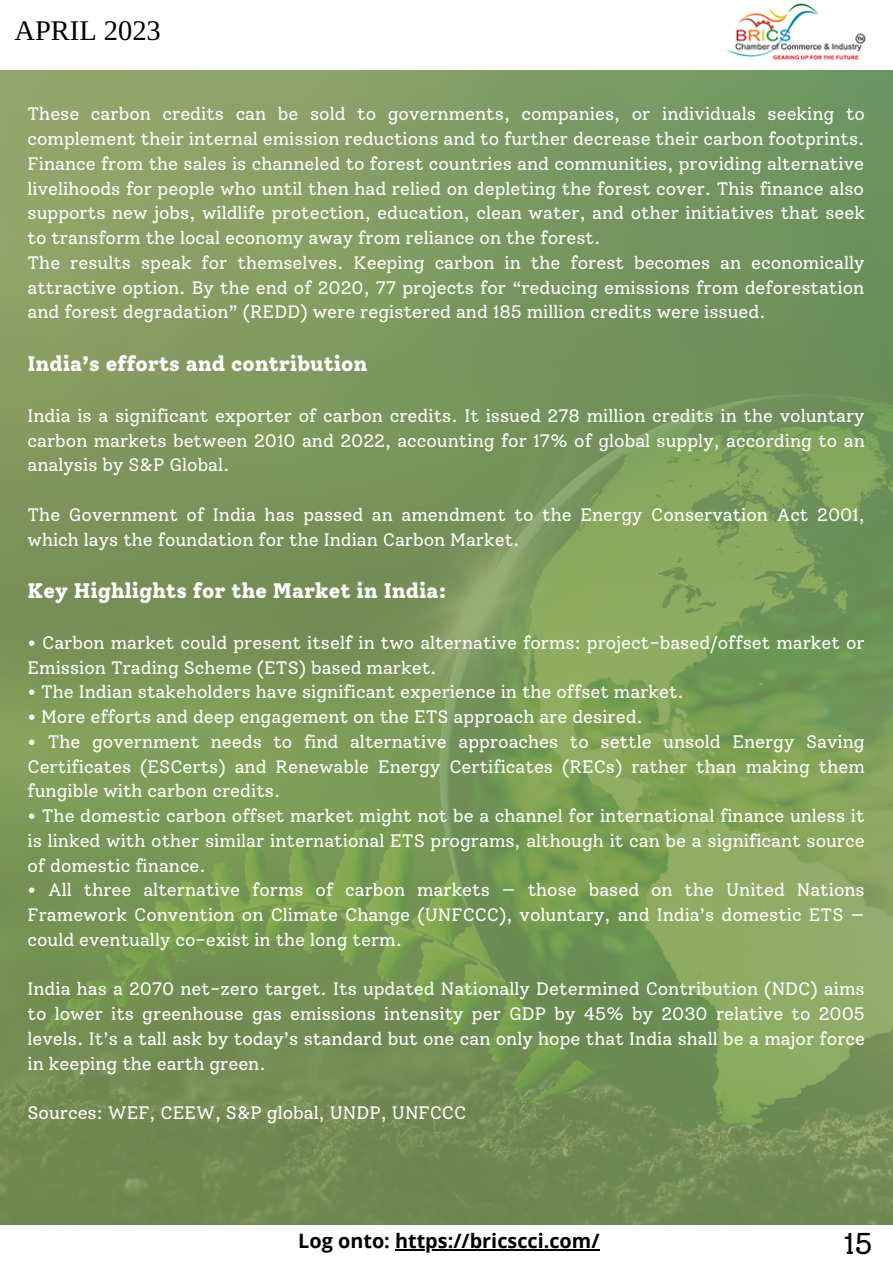
<style>
.page{position:relative;width:893px;height:1264px;background:#fff}
.page>*{position:absolute;margin:0;border:0;box-sizing:border-box;transform-origin:0 0}
.t1{font:30px "Solway";color:#000}
.t2{font:28.5px "Libra Serif Modern";color:#000}
.t3{font:800 21px "Solway";color:#fff}
.t4{font:700 19.8px "Open Sans";color:#000}
.t5{font:18px/24.8px "Solway";color:#fff;text-align:justify}
</style>
<div class="page">
<img style="left:0;top:70px;width:892px;height:1155px">
<img style="left:726px;top:3px;width:139px;height:57px">
<hr style="left:395px;top:1249px;width:204px;height:1px;background:#000">
<h2 class="t2" style="left:14px;top:16px;width:148px">APRIL 2023</h2>
<p class="t5" style="left:28px;top:102px;width:839px;text-align:left">These carbon credits can be sold to governments, companies, or individuals seeking to complement their internal emission reductions and to further decrease their carbon footprints.<br>Finance from the sales is channeled to forest countries and communities, providing alternative livelihoods for people who until then had relied on depleting the forest cover. This finance also supports new jobs, wildlife protection, education, clean water, and other initiatives that seek to transform the local economy away from reliance on the forest.<br>The results speak for themselves. Keeping carbon in the forest becomes an economically attractive option. By the end of 2020, 77 projects for “reducing emissions from deforestation and forest degradation” (REDD) were registered and 185 million credits were issued.</p>
<p class="t3" style="left:28px;top:351px;width:341px">India’s efforts and contribution</p>
<p class="t5" style="left:28px;top:403px;width:838px">India is a significant exporter of carbon credits. It issued 278 million credits in the voluntary carbon markets between 2010 and 2022, accounting for 17% of global supply, according to an analysis by S&amp;P Global.</p>
<p class="t5" style="left:28px;top:502px;width:838px">The Government of India has passed an amendment to the Energy Conservation Act 2001, which lays the foundation for the Indian Carbon Market.</p>
<p class="t3" style="left:28px;top:578px;width:420px">Key Highlights for the Market in India:</p>
<p class="t5" style="left:28px;top:630px;width:838px">• Carbon market could present itself in two alternative forms: project-based/offset market or<br>Emission Trading Scheme (ETS) based market.</p>
<p class="t5" style="left:28px;top:679px;width:658px">• The Indian stakeholders have significant experience in the offset market.</p>
<p class="t5" style="left:28px;top:704px;width:617px">• More efforts and deep engagement on the ETS approach are desired.</p>
<p class="t5" style="left:28px;top:729px;width:838px">• The government needs to find alternative approaches to settle unsold Energy Saving Certificates (ESCerts) and Renewable Energy Certificates (RECs) rather than making them fungible with carbon credits.</p>
<p class="t5" style="left:28px;top:803px;width:838px">• The domestic carbon offset market might not be a channel for international finance unless it is linked with other similar international ETS programs, although it can be a significant source of domestic finance.</p>
<p class="t5" style="left:28px;top:877px;width:838px">• All three alternative forms of carbon markets — those based on the United Nations Framework Convention on Climate Change (UNFCCC), voluntary, and India’s domestic ETS — could eventually co-exist in the long term.</p>
<p class="t5" style="left:28px;top:976px;width:839px">India has a 2070 net-zero target. Its updated Nationally Determined Contribution (NDC) aims to lower its greenhouse gas emissions intensity per GDP by 45% by 2030 relative to 2005 levels. It’s a tall ask by today’s standard but one can only hope that India shall be a major force in keeping the earth green.</p>
<p class="t5" style="left:28px;top:1100px;width:440px">Sources: WEF, CEEW, S&amp;P global, UNDP, UNFCCC</p>
<p class="t4" style="left:298px;top:1227px;width:303px">Log onto: https://bricscci.com/</p>
<h1 class="t1" style="left:843px;top:1225px;width:31px">15</h1>
</div>
